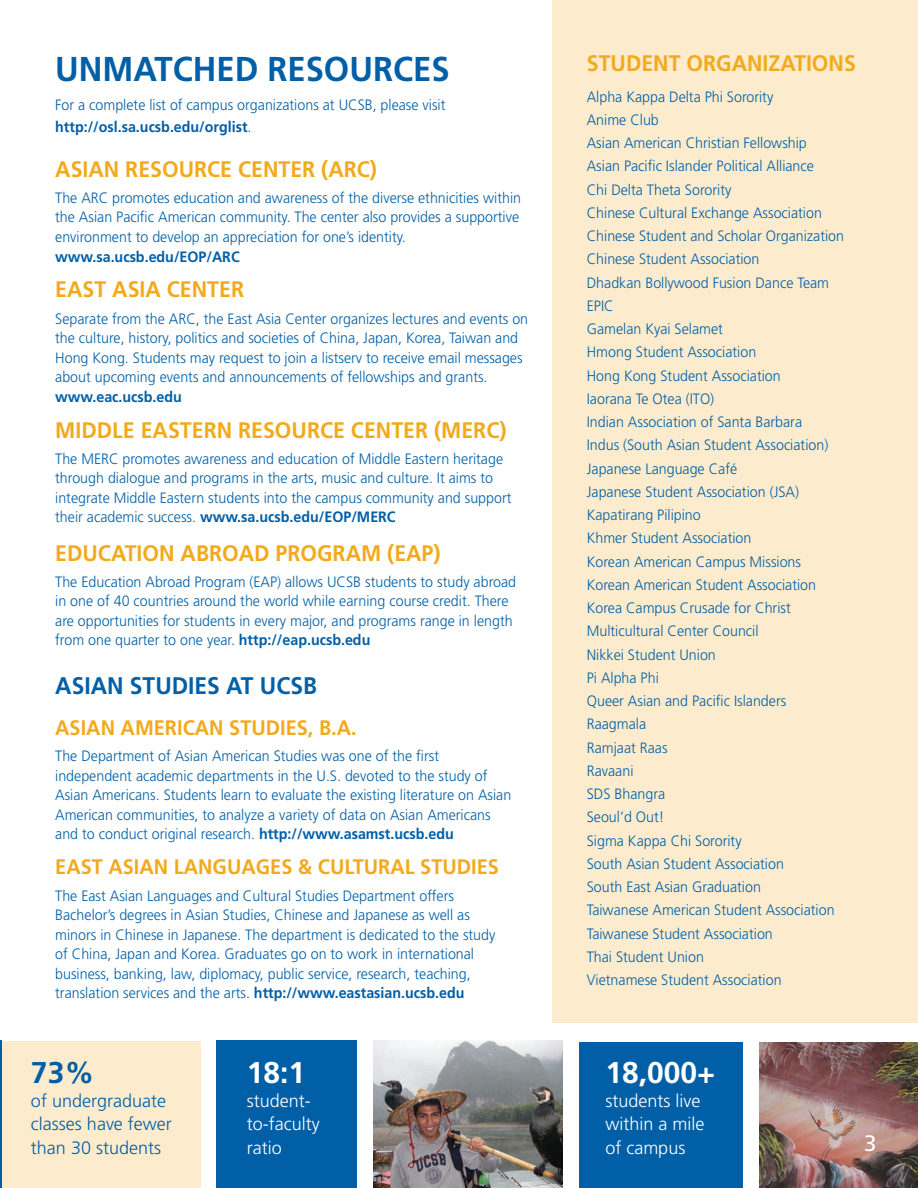
<style>
.page{position:relative;width:918px;height:1188px;background:#fff}
.page>*{position:absolute;margin:0;border:0;box-sizing:border-box;transform-origin:0 0}
.text_xtra_after{font:700 34.5px "Frutiger";color:#015fa7;scale:.95 1}
.major_list{font:700 30px "Frutiger";color:#fff}
.major_list-2{font:700 30px "Frutiger";color:#015fa7}
.text_xtra_after-2{font:700 24px "Frutiger";color:#015fa7;scale:.95 1}
.text_xtra_after-3{font:700 22.5px "Frutiger";color:#f2aa1c;scale:.95 1}
.t1{font:22.35px "Frutiger";color:#fff}
.text_xtra_after-4{font:700 21px "Frutiger";color:#f2aa1c;scale:.95 1}
.major_list-3{font:300 18px "Frutiger";color:#fff}
.major_list-4{font:300 18px "Frutiger";color:#015fa7}
.text_xtra_after-5{font:300 15px/19.5px "Frutiger";color:#015fa7;scale:.95 1}
.text_xtra_after-6{font:700 15px "Frutiger";color:#015fa7;scale:.95 1}
.s1{font-weight:300}
.s2{font-weight:700}
</style>
<div class="page">
<div style="left:1px;top:1041px;width:199px;height:147px;background:#fceccd"></div>
<hr style="left:0;top:1041px;width:1px;height:147px;background:#015fa7">
<div style="left:552px;top:0;width:366px;height:1022px;background:#fceccd"></div>
<div style="left:216px;top:1041px;width:140px;height:147px;background:#015fa7"></div>
<div style="left:579px;top:1042px;width:164px;height:146px;background:#015fa7"></div>
<img style="left:373px;top:1041px;width:189px;height:147px">
<img style="left:760px;top:1042px;width:158px;height:146px">
<p class="text_xtra_after" style="left:55px;top:49px;width:417px">UNMATCHED RESOURCES</p>
<p class="text_xtra_after-5" style="left:55px;top:96px;width:412px">For a complete list of campus organizations at UCSB, please visit</p>
<p class="text_xtra_after-6" style="left:55px;top:118px;width:208px">http://osl.sa.ucsb.edu/orglist<span class="s1">.</span></p>
<p class="text_xtra_after-3" style="left:55px;top:156px;width:340px">ASIAN RESOURCE CENTER (ARC)</p>
<p class="text_xtra_after-5" style="left:55px;top:188px;width:492px">The ARC promotes education and awareness of the diverse ethnicities within the Asian Pacific American community. The center also provides a supportive environment to develop an appreciation for one’s identity.</p>
<p class="text_xtra_after-6" style="left:55px;top:248px;width:196px">www.sa.ucsb.edu/EOP/ARC</p>
<p class="text_xtra_after-3" style="left:55px;top:276px;width:200px">EAST ASIA CENTER</p>
<p class="text_xtra_after-5" style="left:55px;top:309px;width:499px">Separate from the ARC, the East Asia Center organizes lectures and events on the culture, history, politics and societies of China, Japan, Korea, Taiwan and Hong Kong. Students may request to join a listserv to receive email messages about upcoming events and announcements of fellowships and grants.</p>
<p class="text_xtra_after-6" style="left:55px;top:388px;width:135px">www.eac.ucsb.edu</p>
<p class="text_xtra_after-3" style="left:55px;top:417px;width:477px">MIDDLE EASTERN RESOURCE CENTER (MERC)</p>
<p class="text_xtra_after-5" style="left:55px;top:449px;width:482px">The MERC promotes awareness and education of Middle Eastern heritage through dialogue and programs in the arts, music and culture. It aims to integrate Middle Eastern students into the campus community and support their academic success. <span class="s2">www.sa.ucsb.edu/EOP/MERC</span></p>
<p class="text_xtra_after-3" style="left:55px;top:540px;width:407px">EDUCATION ABROAD PROGRAM (EAP)</p>
<p class="text_xtra_after-5" style="left:55px;top:572px;width:487px">The Education Abroad Program (EAP) allows UCSB students to study abroad in one of 40 countries around the world while earning course credit. There are opportunities for students in every major, and programs range in length from one quarter to one year. <span class="s2">http://eap.ucsb.edu</span></p>
<p class="text_xtra_after-2" style="left:55px;top:671px;width:277px">ASIAN STUDIES AT UCSB</p>
<p class="text_xtra_after-4" style="left:55px;top:715px;width:319px">ASIAN AMERICAN STUDIES, B.A.</p>
<p class="text_xtra_after-5" style="left:55px;top:746px;width:482px">The Department of Asian American Studies was one of the first independent academic departments in the U.S. devoted to the study of Asian Americans. Students learn to evaluate the existing literature on Asian American communities, to analyze a variety of data on Asian Americans and to conduct original research. <span class="s2">http://www.asamst.ucsb.edu</span></p>
<p class="text_xtra_after-4" style="left:55px;top:855px;width:469px">EAST ASIAN LANGUAGES &amp; CULTURAL STUDIES</p>
<p class="text_xtra_after-5" style="left:55px;top:886px;width:465px">The East Asian Languages and Cultural Studies Department offers Bachelor’s degrees in Asian Studies, Chinese and Japanese as well as minors in Chinese in Japanese. The department is dedicated to the study of China, Japan and Korea. Graduates go on to work in international business, banking, law, diplomacy, public service, research, teaching, translation services and the arts. <span class="s2">http://www.eastasian.ucsb.edu</span></p>
<p class="major_list-2" style="left:31px;top:1055px;width:65px">73%</p>
<p class="major_list-4" style="left:31px;top:1090px;width:137px">of undergraduate</p>
<p class="major_list-4" style="left:31px;top:1114px;width:142px">classes have fewer</p>
<p class="major_list-4" style="left:31px;top:1137px;width:132px">than 30 students</p>
<p class="major_list" style="left:247px;top:1055px;width:60px">18:1</p>
<p class="major_list-3" style="left:247px;top:1090px;width:66px">student-</p>
<p class="major_list-3" style="left:247px;top:1114px;width:74px">to-faculty</p>
<p class="major_list-3" style="left:247px;top:1137px;width:36px">ratio</p>
<p class="text_xtra_after-3" style="left:587px;top:50px;width:285px">STUDENT ORGANIZATIONS</p>
<p class="text_xtra_after-5" style="left:587px;top:87px;width:198px">Alpha Kappa Delta Phi Sorority</p>
<p class="text_xtra_after-5" style="left:587px;top:110px;width:77px">Anime Club</p>
<p class="text_xtra_after-5" style="left:587px;top:133px;width:233px">Asian American Christian Fellowship</p>
<p class="text_xtra_after-5" style="left:587px;top:157px;width:241px">Asian Pacific Islander Political Alliance</p>
<p class="text_xtra_after-5" style="left:587px;top:180px;width:154px">Chi Delta Theta Sorority</p>
<p class="text_xtra_after-5" style="left:587px;top:203px;width:249px">Chinese Cultural Exchange Association</p>
<p class="text_xtra_after-5" style="left:587px;top:226px;width:272px">Chinese Student and Scholar Organization</p>
<p class="text_xtra_after-5" style="left:587px;top:250px;width:183px">Chinese Student Association</p>
<p class="text_xtra_after-5" style="left:587px;top:273px;width:257px">Dhadkan Bollywood Fusion Dance Team</p>
<p class="text_xtra_after-5" style="left:587px;top:296px;width:30px">EPIC</p>
<p class="text_xtra_after-5" style="left:587px;top:319px;width:145px">Gamelan Kyai Selamet</p>
<p class="text_xtra_after-5" style="left:587px;top:343px;width:180px">Hmong Student Association</p>
<p class="text_xtra_after-5" style="left:587px;top:366px;width:206px">Hong Kong Student Association</p>
<p class="text_xtra_after-5" style="left:587px;top:389px;width:136px">Iaorana Te Otea (ITO)</p>
<p class="text_xtra_after-5" style="left:587px;top:412px;width:228px">Indian Association of Santa Barbara</p>
<p class="text_xtra_after-5" style="left:587px;top:436px;width:256px">Indus (South Asian Student Association)</p>
<p class="text_xtra_after-5" style="left:587px;top:459px;width:160px">Japanese Language Café</p>
<p class="text_xtra_after-5" style="left:587px;top:482px;width:225px">Japanese Student Association (JSA)</p>
<p class="text_xtra_after-5" style="left:587px;top:505px;width:122px">Kapatirang Pilipino</p>
<p class="text_xtra_after-5" style="left:587px;top:529px;width:175px">Khmer Student Association</p>
<p class="text_xtra_after-5" style="left:587px;top:552px;width:227px">Korean American Campus Missions</p>
<p class="text_xtra_after-5" style="left:587px;top:575px;width:243px">Korean American Student Association</p>
<p class="text_xtra_after-5" style="left:587px;top:598px;width:216px">Korea Campus Crusade for Christ</p>
<p class="text_xtra_after-5" style="left:587px;top:622px;width:182px">Multicultural Center Council</p>
<p class="text_xtra_after-5" style="left:587px;top:645px;width:137px">Nikkei Student Union</p>
<p class="text_xtra_after-5" style="left:587px;top:668px;width:77px">Pi Alpha Phi</p>
<p class="text_xtra_after-5" style="left:587px;top:691px;width:212px">Queer Asian and Pacific Islanders</p>
<p class="text_xtra_after-5" style="left:587px;top:715px;width:64px">Raagmala</p>
<p class="text_xtra_after-5" style="left:587px;top:738px;width:87px">Ramjaat Raas</p>
<p class="text_xtra_after-5" style="left:587px;top:761px;width:51px">Ravaani</p>
<p class="text_xtra_after-5" style="left:587px;top:784px;width:84px">SDS Bhangra</p>
<p class="text_xtra_after-5" style="left:587px;top:808px;width:83px">Seoul’d Out!</p>
<p class="text_xtra_after-5" style="left:587px;top:831px;width:165px">Sigma Kappa Chi Sorority</p>
<p class="text_xtra_after-5" style="left:587px;top:854px;width:209px">South Asian Student Association</p>
<p class="text_xtra_after-5" style="left:587px;top:877px;width:185px">South East Asian Graduation</p>
<p class="text_xtra_after-5" style="left:587px;top:901px;width:262px">Taiwanese American Student Association</p>
<p class="text_xtra_after-5" style="left:587px;top:924px;width:197px">Taiwanese Student Association</p>
<p class="text_xtra_after-5" style="left:587px;top:947px;width:125px">Thai Student Union</p>
<p class="text_xtra_after-5" style="left:587px;top:970px;width:207px">Vietnamese Student Association</p>
<p class="major_list" style="left:605px;top:1055px;width:111px">18,000+</p>
<p class="major_list-3" style="left:605px;top:1090px;width:97px">students live</p>
<p class="major_list-3" style="left:605px;top:1114px;width:100px">within a mile</p>
<p class="major_list-3" style="left:605px;top:1138px;width:82px">of campus</p>
<p class="t1" style="left:864px;top:1130px;width:14px">3</p>
</div>
